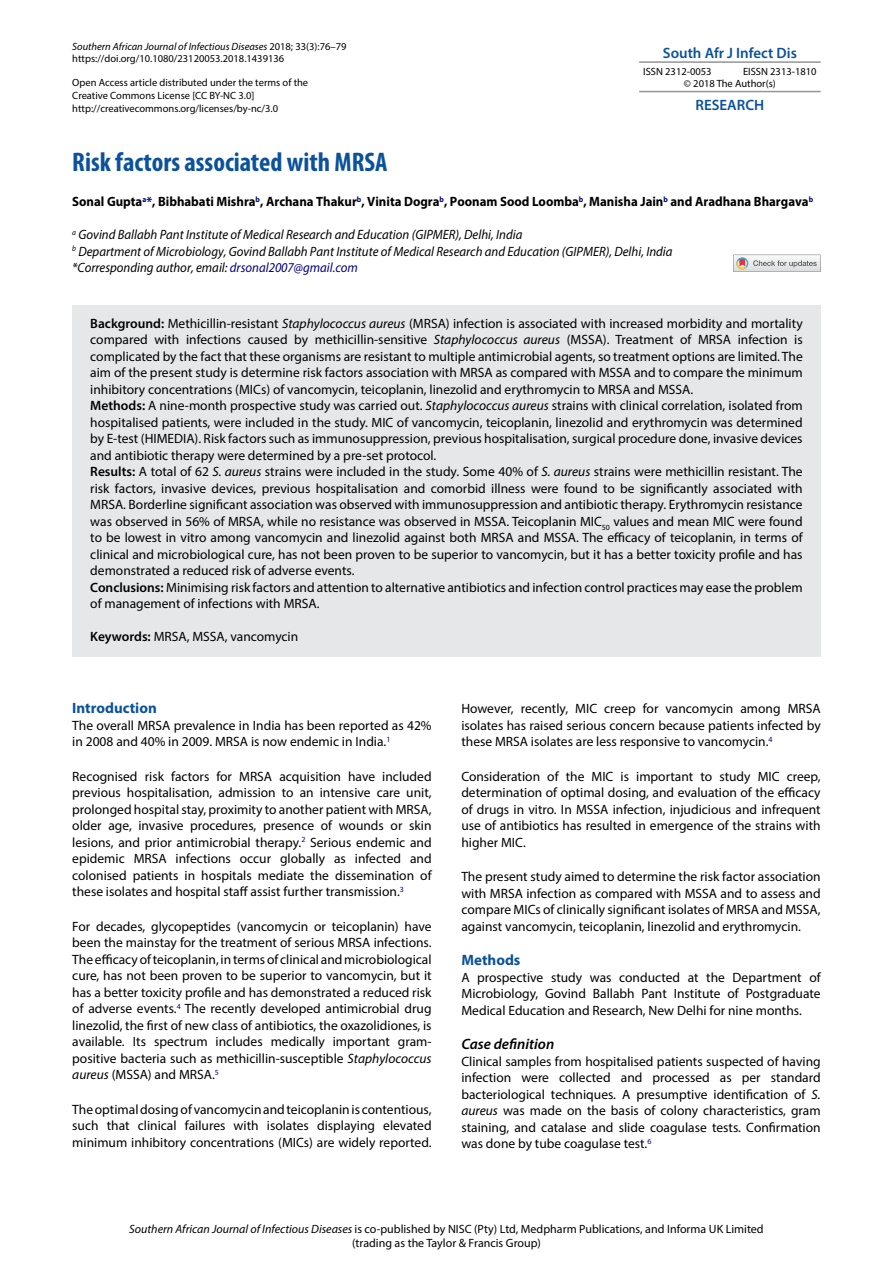
<style>
.page{position:relative;width:893px;height:1263px;background:#fff}
.page>*{position:absolute;margin:0;border:0;box-sizing:border-box;transform-origin:0 0}
.t1{font:700 condensed 27px "Myriad Pro";color:#0b529a}
.t2{font:600 15px "Myriad Pro";color:#0b529a}
.t3{font:700 15px "Myriad Pro";color:#0b529a}
.t4{font:italic 600 15px "Myriad Pro";color:#000}
.t5{font:13.5px/16.5px "Myriad Pro";color:#000;text-align:justify}
.t6{font:italic 13.5px/16.5px "Myriad Pro";color:#000;scale:.95 1}
.t7{font:700 13.5px "Myriad Pro";color:#000;scale:.95 1}
.t8{font:12px/13.5px "Myriad Pro";color:#000;text-align:center}
.t9{font:10.5px/12.6px "Myriad Pro";color:#000}
.s1{font-style:italic}
.s2{color:#000080}
.s3{font-weight:600}
</style>
<div class="page">
<hr style="left:639px;top:61px;width:182px;height:2px;background:#93959a">
<hr style="left:639px;top:91px;width:182px;height:1px;background:#93959a">
<div style="left:72px;top:305px;width:749px;height:104px;background:#e6e7e8"></div>
<div style="left:72px;top:388px;width:749px;height:87px;background:#e6e7e8"></div>
<div style="left:72px;top:454px;width:749px;height:136px;background:#e6e7e8"></div>
<div style="left:72px;top:569px;width:749px;height:54px;background:#e6e7e8"></div>
<div style="left:72px;top:614px;width:749px;height:42px;background:#e6e7e8"></div>
<svg style="left:733px;top:255px;width:88px;height:17px"></svg>
<p class="t9" style="left:72px;top:40px;width:276px"><span class="s1">Southern African Journal of Infectious Diseases</span> 2018; 33(3):76–79 https://doi.org/10.1080/23120053.2018.1439136</p>
<p class="t9" style="left:72px;top:76px;width:237px">Open Access article distributed under the terms of the<br>Creative Commons License [CC BY-NC 3.0] http://creativecommons.org/licenses/by-nc/3.0</p>
<h1 class="t1" style="left:72px;top:145px;width:317px">Risk factors associated with MRSA</h1>
<p class="t7" style="left:72px;top:193px;width:781px">Sonal Gupta<sup>a</sup><span class="s2">*</span>, Bibhabati Mishra<sup>b</sup>, Archana Thakur<sup>b</sup>, Vinita Dogra<sup>b</sup>, Poonam Sood Loomba<sup>b</sup>, Manisha Jain<sup>b</sup> and Aradhana Bhargava<sup>b</sup></p>
<p class="t6" style="left:72px;top:226px;width:633px"><sup>a</sup> Govind Ballabh Pant Institute of Medical Research and Education (GIPMER), Delhi, India<br><sup>b</sup> Department of Microbiology, Govind Ballabh Pant Institute of Medical Research and Education (GIPMER), Delhi, India *Corresponding author, email: <span class="s2">drsonal2007@gmail.com</span></p>
<p class="t2" style="left:663px;top:43px;width:136px">South Afr J Infect Dis</p>
<p class="t9" style="left:643px;top:65px;width:70px">ISSN 2312-0053</p>
<p class="t9" style="left:684px;top:65px;width:134px;text-indent:59px">EISSN 2313-1810 © 2018 The Author(s)</p>
<p class="t2" style="left:695px;top:95px;width:70px">RESEARCH</p>
<p class="t5" style="left:90px;top:315px;width:714px;text-align:left"><span class="s3">Background:</span> Methicillin-resistant <span class="s1">Staphylococcus aureus</span> (MRSA) infection is associated with increased morbidity and mortality compared with infections caused by methicillin-sensitive <span class="s1">Staphylococcus aureus</span> (MSSA). Treatment of MRSA infection is complicated by the fact that these organisms are resistant to multiple antimicrobial agents, so treatment options are limited. The aim of the present study is determine risk factors association with MRSA as compared with MSSA and to compare the minimum inhibitory concentrations (MICs) of vancomycin, teicoplanin, linezolid and erythromycin to MRSA and MSSA.<br><span class="s3">Methods:</span> A nine-month prospective study was carried out. <span class="s1">Staphylococcus aureus</span> strains with clinical correlation, isolated from hospitalised patients, were included in the study. MIC of vancomycin, teicoplanin, linezolid and erythromycin was determined by E-test (HIMEDIA). Risk factors such as immunosuppression, previous hospitalisation, surgical procedure done, invasive devices and antibiotic therapy were determined by a pre-set protocol.<br><span class="s3">Results:</span> A total of 62 <span class="s1">S. aureus</span> strains were included in the study. Some 40% of <span class="s1">S. aureus</span> strains were methicillin resistant. The risk factors, invasive devices, previous hospitalisation and comorbid illness were found to be significantly associated with MRSA. Borderline significant association was observed with immunosuppression and antibiotic therapy. Erythromycin resistance was observed in 56% of MRSA, while no resistance was observed in MSSA. Teicoplanin MIC<sub>50</sub> values and mean MIC were found to be lowest in vitro among vancomycin and linezolid against both MRSA and MSSA. The efficacy of teicoplanin, in terms of clinical and microbiological cure, has not been proven to be superior to vancomycin, but it has a better toxicity profile and has demonstrated a reduced risk of adverse events.<br><span class="s3">Conclusions:</span> Minimising risk factors and attention to alternative antibiotics and infection control practices may ease the problem of management of infections with MRSA.</p>
<p class="t5" style="left:90px;top:628px;width:209px"><span class="s3">Keywords:</span> MRSA, MSSA, vancomycin</p>
<p class="t3" style="left:72px;top:698px;width:86px">Introduction</p>
<p class="t5" style="left:72px;top:717px;width:361px">The overall MRSA prevalence in India has been reported as 42% in 2008 and 40% in 2009. MRSA is now endemic in India.<sup>1</sup></p>
<p class="t5" style="left:72px;top:768px;width:361px">Recognised risk factors for MRSA acquisition have included previous hospitalisation, admission to an intensive care unit, prolonged hospital stay, proximity to another patient with MRSA, older age, invasive procedures, presence of wounds or skin lesions, and prior antimicrobial therapy.<sup>2</sup> Serious endemic and epidemic MRSA infections occur globally as infected and colonised patients in hospitals mediate the dissemination of these isolates and hospital staff assist further transmission.<sup>3</sup></p>
<p class="t5" style="left:72px;top:918px;width:361px">For decades, glycopeptides (vancomycin or teicoplanin) have been the mainstay for the treatment of serious MRSA infections.<br>The efficacy of teicoplanin, in terms of clinical and microbiological cure, has not been proven to be superior to vancomycin, but it has a better toxicity profile and has demonstrated a reduced risk of adverse events.<sup>4</sup> The recently developed antimicrobial drug linezolid, the first of new class of antibiotics, the oxazolidiones, is available. Its spectrum includes medically important gram&shy;positive bacteria such as methicillin-susceptible <span class="s1">Staphylococcus aureus</span> (MSSA) and MRSA.<sup>5</sup></p>
<p class="t5" style="left:72px;top:1101px;width:361px">The optimal dosing of vancomycin and teicoplanin is contentious, such that clinical failures with isolates displaying elevated minimum inhibitory concentrations (MICs) are widely reported.</p>
<p class="t5" style="left:461px;top:700px;width:361px">However, recently, MIC creep for vancomycin among MRSA isolates has raised serious concern because patients infected by these MRSA isolates are less responsive to vancomycin.<sup>4</sup></p>
<p class="t5" style="left:461px;top:768px;width:361px">Consideration of the MIC is important to study MIC creep, determination of optimal dosing, and evaluation of the efficacy of drugs in vitro. In MSSA infection, injudicious and infrequent use of antibiotics has resulted in emergence of the strains with higher MIC.</p>
<p class="t5" style="left:461px;top:868px;width:361px">The present study aimed to determine the risk factor association with MRSA infection as compared with MSSA and to assess and compare MICs of clinically significant isolates of MRSA and MSSA, against vancomycin, teicoplanin, linezolid and erythromycin.</p>
<p class="t3" style="left:461px;top:950px;width:61px">Methods</p>
<p class="t5" style="left:461px;top:969px;width:361px">A prospective study was conducted at the Department of Microbiology, Govind Ballabh Pant Institute of Postgraduate Medical Education and Research, New Delhi for nine months.</p>
<p class="t4" style="left:461px;top:1035px;width:94px">Case definition</p>
<p class="t5" style="left:461px;top:1053px;width:361px">Clinical samples from hospitalised patients suspected of having infection were collected and processed as per standard bacteriological techniques. A presumptive identification of <span class="s1">S. aureus</span> was made on the basis of colony characteristics, gram staining, and catalase and slide coagulase tests. Confirmation was done by tube coagulase test.<sup>6</sup></p>
<p class="t8" style="left:129px;top:1222px;width:636px"><span class="s1">Southern African Journal of Infectious Diseases</span> is co-published by NISC (Pty) Ltd, Medpharm Publications, and Informa UK Limited (trading as the Taylor &amp; Francis Group)</p>
</div>
